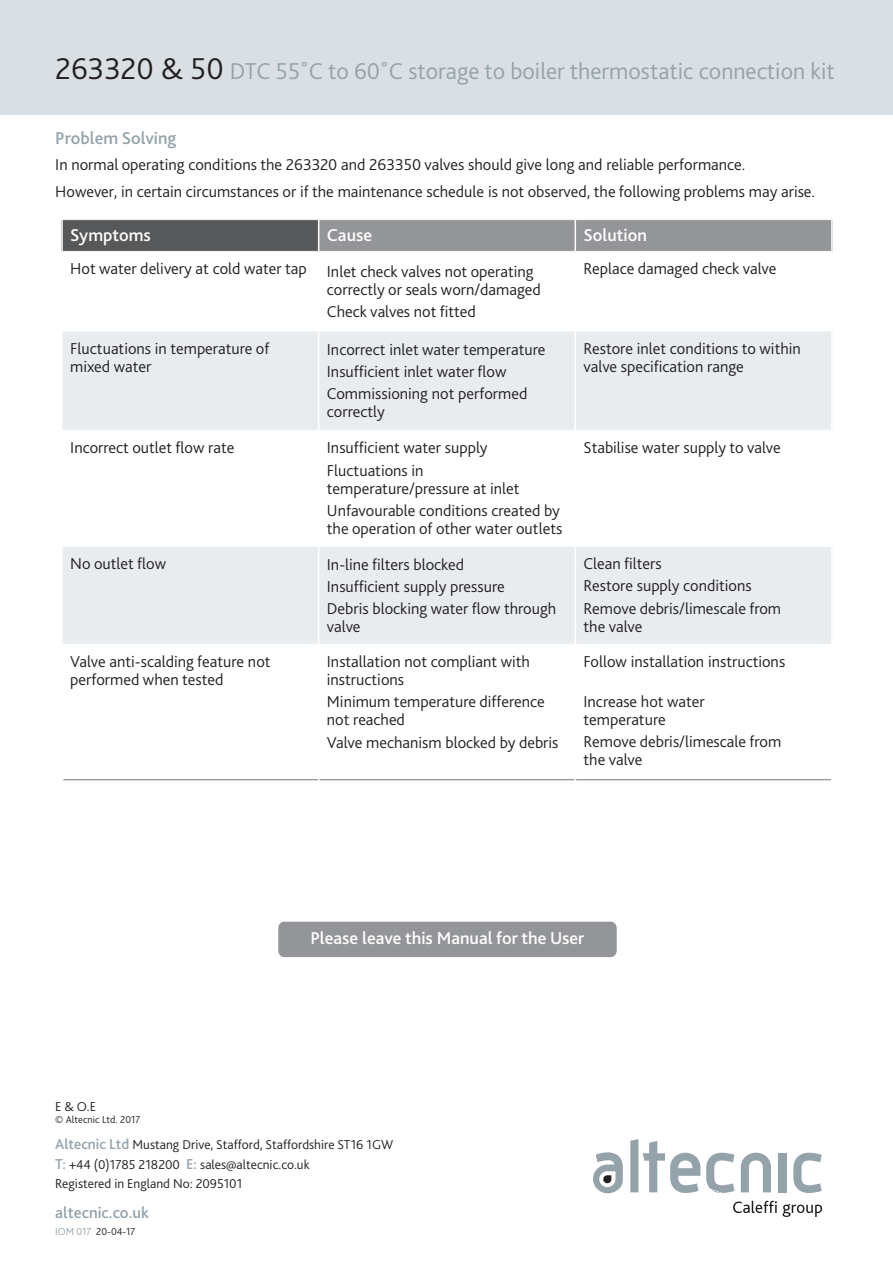
<style>
.page{position:relative;width:893px;height:1263px;background:#fff}
.page>*{position:absolute;margin:0;border:0;box-sizing:border-box;transform-origin:0 0}
.t1{font:300 24px "Bliss 2";color:#94a2aa}
.t2{font:500 18px "Bliss 2";color:#fff}
.t3{font:500 18px "Bliss 2";color:#94a2aa}
.t4{font:300 16.5px/22.2px "Bliss 2";color:#231f20}
.t5{font:500 16.5px "Bliss 2";color:#94a2aa}
.t6{font:300 13.5px/20.5px "Bliss 2";color:#231f20}
.t7{font:300 10.5px "Bliss 2";color:#231f20}
.s1{font-size:31.5px;color:#231f20}
.s2{font-weight:500;font-size:15px;color:#94a2aa}
.s3{color:#94a2aa}
</style>
<div class="page">
<div style="left:0;top:0;width:893px;height:115px;background:#dadfe4"></div>
<svg style="left:733px;top:1201px;width:44px;height:12px"></svg>
<svg style="left:783px;top:1204px;width:39px;height:13px"></svg>
<svg style="left:630px;top:1139px;width:70px;height:54px"></svg>
<svg style="left:706px;top:1153px;width:28px;height:40px"></svg>
<svg style="left:741px;top:1153px;width:30px;height:39px"></svg>
<div style="left:779px;top:1153px;width:8px;height:39px;background:#94a2aa"></div>
<svg style="left:793px;top:1153px;width:29px;height:40px"></svg>
<svg style="left:593px;top:1152px;width:30px;height:41px"></svg>
<div style="left:278px;top:921px;width:339px;height:36px;background:#939598;border-radius:6px"></div>
<div style="left:277px;top:921px;width:341px;height:37px;border:2px solid #fff;border-radius:7px"></div>
<hr style="left:63px;top:779px;width:768px;height:1px;background:#939598">
<div style="left:61px;top:219px;width:258px;height:32px;background:#57585a"></div>
<div style="left:319px;top:219px;width:256px;height:32px;background:#939598"></div>
<div style="left:575px;top:219px;width:258px;height:32px;background:#939598"></div>
<div style="left:61px;top:331px;width:258px;height:99px;background:#e9ecef"></div>
<div style="left:319px;top:331px;width:256px;height:99px;background:#e9ecef"></div>
<div style="left:575px;top:331px;width:258px;height:99px;background:#e9ecef"></div>
<div style="left:61px;top:546px;width:258px;height:98px;background:#e9ecef"></div>
<div style="left:319px;top:546px;width:256px;height:98px;background:#e9ecef"></div>
<div style="left:575px;top:546px;width:258px;height:98px;background:#e9ecef"></div>
<hr style="left:61px;top:219px;width:2px;height:562px;background:#fff">
<hr style="left:318px;top:219px;width:1px;height:562px;background:#fff">
<hr style="left:575px;top:219px;width:1px;height:562px;background:#fff">
<hr style="left:831px;top:219px;width:2px;height:562px;background:#fff">
<hr style="left:61px;top:219px;width:772px;height:1px;background:#fff">
<hr style="left:61px;top:331px;width:772px;height:1px;background:#fff">
<hr style="left:61px;top:546px;width:772px;height:1px;background:#fff">
<h1 class="t1" style="left:55px;top:62px;width:781px"><span class="s1">263320 &amp; 50</span> DTC 55˚C to 60˚C storage to boiler thermostatic connection kit</h1>
<p class="t3" style="left:55px;top:131px;width:123px">Problem Solving</p>
<p class="t4" style="left:55px;top:153px;width:761px;line-height:26.5px">In normal operating conditions the 263320 and 263350 valves should give long and reliable performance.<br>However, in certain circumstances or if the maintenance schedule is not observed, the following problems may arise.</p>
<p class="t2" style="left:70px;top:229px;width:82px">Symptoms</p>
<p class="t2" style="left:327px;top:229px;width:47px">Cause</p>
<p class="t2" style="left:584px;top:229px;width:65px">Solution</p>
<p class="t4" style="left:327px;top:260px;width:215px;line-height:20.4px;text-indent:-257px">Hot water delivery at cold water tap Inlet check valves not operating correctly or seals worn/damaged</p>
<p class="t4" style="left:327px;top:302px;width:151px">Check valves not fitted</p>
<p class="t4" style="left:584px;top:259px;width:194px">Replace damaged check valve</p>
<p class="t4" style="left:70px;top:341px;width:201px;line-height:18px">Fluctuations in temperature of mixed water</p>
<p class="t4" style="left:327px;top:340px;width:220px">Incorrect inlet water temperature<br>Insufficient inlet water flow<br>Commissioning not performed</p>
<p class="t4" style="left:327px;top:402px;width:59px">correctly</p>
<p class="t4" style="left:70px;top:438px;width:166px">Incorrect outlet flow rate</p>
<p class="t4" style="left:327px;top:438px;width:162px">Insufficient water supply<br>Fluctuations in</p>
<p class="t4" style="left:327px;top:479px;width:235px">temperature/pressure at inlet<br>Unfavourable conditions created by</p>
<p class="t4" style="left:327px;top:519px;width:237px">the operation of other water outlets</p>
<p class="t4" style="left:70px;top:554px;width:97px">No outlet flow</p>
<p class="t4" style="left:327px;top:554px;width:231px">In-line filters blocked<br>Insufficient supply pressure<br>Debris blocking water flow through</p>
<p class="t4" style="left:327px;top:617px;width:35px">valve</p>
<p class="t4" style="left:70px;top:654px;width:202px;line-height:18px">Valve anti-scalding feature not performed when tested</p>
<p class="t4" style="left:327px;top:654px;width:205px;line-height:18px">Installation not compliant with instructions</p>
<p class="t4" style="left:327px;top:694px;width:219px;line-height:18px">Minimum temperature difference not reached</p>
<p class="t4" style="left:327px;top:732px;width:233px">Valve mechanism blocked by debris</p>
<p class="t4" style="left:584px;top:341px;width:219px;line-height:18px">Restore inlet conditions to within valve specification range</p>
<p class="t4" style="left:584px;top:438px;width:199px">Stabilise water supply to valve</p>
<p class="t4" style="left:584px;top:554px;width:199px">Clean filters<br>Restore supply conditions<br>Remove debris/limescale from</p>
<p class="t4" style="left:584px;top:617px;width:60px">the valve</p>
<p class="t4" style="left:584px;top:652px;width:203px">Follow installation instructions</p>
<p class="t4" style="left:584px;top:694px;width:123px;line-height:18px">Increase hot water temperature</p>
<p class="t4" style="left:584px;top:734px;width:199px;line-height:18px">Remove debris/limescale from the valve</p>
<p class="t6" style="left:55px;top:1098px;width:42px">E &amp; O.E</p>
<p class="t7" style="left:55px;top:1116px;width:87px">© Altecnic Ltd. 2017</p>
<p class="t2" style="left:310px;top:931px;width:276px">Please leave this Manual for the User</p>
<p class="t6" style="left:55px;top:1135px;width:339px"><span class="s2">Altecnic Ltd</span> Mustang Drive, Stafford, Staffordshire ST16 1GW<br><span class="s2">T:</span> +44 (0)1785 218200 <span class="s2">E:</span> sales@altecnic.co.uk</p>
<p class="t6" style="left:55px;top:1175px;width:188px">Registered in England No: 2095101</p>
<p class="t5" style="left:55px;top:1206px;width:95px">altecnic.co.uk</p>
<p class="t7" style="left:55px;top:1228px;width:82px"><span class="s3">IOM 017</span> 20-04-17</p>
</div>
